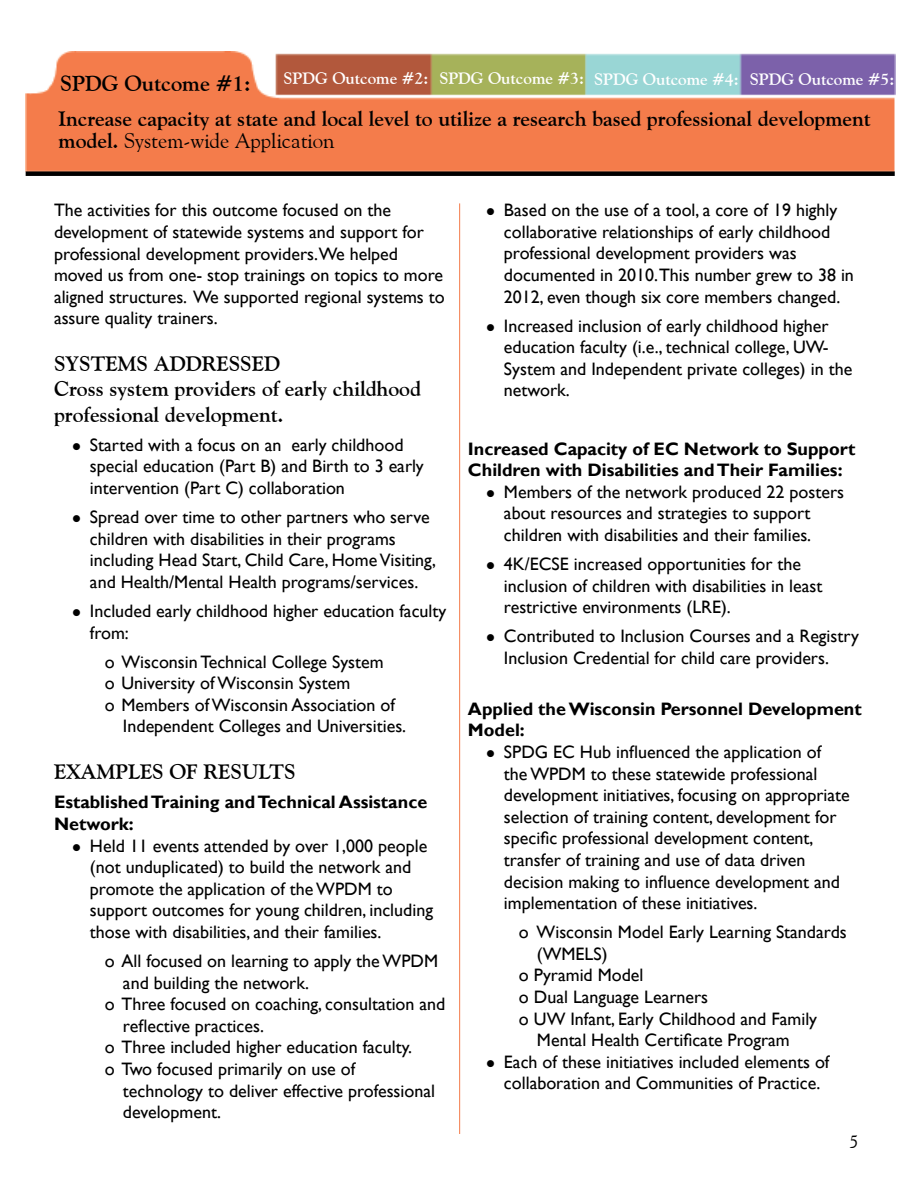
<style>
.page{position:relative;width:918px;height:1188px;background:#fff}
.page>*{position:absolute;margin:0;border:0;box-sizing:border-box;transform-origin:0 0}
.t1{font:700 21.75px "Goudy Old Style BT";color:#000}
.t2{font:700 21px/25.2px "Goudy Old Style BT";color:#000}
.t3{font:18px/21.6px "Gill Sans";color:#000}
.t4{font:700 18px/21.6px "Gill Sans";color:#000}
.t5{font:18px "Goudy Old Style BT";color:#000}
.t6{font:700 16.5px "Goudy Old Style BT";color:#fff}
.s1{font-weight:400}
</style>
<div class="page">
<img style="left:26px;top:51px;width:870px;height:120px">
<div style="left:26px;top:171px;width:869px;height:5px;background:#000"></div>
<hr style="left:459px;top:203px;width:1px;height:931px;background:#f47c4b">
<p class="t1" style="left:60px;top:70px;width:192px">SPDG Outcome #1:</p>
<p class="t6" style="left:284px;top:69px;width:612px">SPDG Outcome #2: SPDG Outcome #3: SPDG Outcome #4: SPDG Outcome #5:</p>
<p class="t2" style="left:59px;top:107px;width:814px;line-height:22.5px">Increase capacity at state and local level to utilize a research based professional development model. <span class="s1">System-wide Application</span></p>
<p class="t3" style="left:54px;top:200px;width:392px">The activities for this outcome focused on the development of statewide systems and support for professional development providers.We helped moved us from one- stop trainings on topics to more aligned structures. We supported regional systems to assure quality trainers.</p>
<p class="t2" style="left:54px;top:351px;width:368px">SYSTEMS ADDRESSED<br>Cross system providers of early childhood professional development.</p>
<p class="t3" style="left:90px;top:434px;width:335px;text-indent:-18px">● Started with a focus on an early childhood special education (Part B) and Birth to 3 early intervention (Part C) collaboration</p>
<p class="t3" style="left:90px;top:507px;width:347px;text-indent:-18px">● Spread over time to other partners who serve children with disabilities in their programs including Head Start, Child Care, Home Visiting, and Health/Mental Health programs/services.</p>
<p class="t3" style="left:90px;top:600px;width:358px;text-indent:-18px">● Included early childhood higher education faculty from:</p>
<p class="t3" style="left:105px;top:651px;width:280px">o Wisconsin Technical College System</p>
<p class="t3" style="left:105px;top:673px;width:247px">o University of Wisconsin System</p>
<p class="t3" style="left:105px;top:694px;width:292px">o Members of Wisconsin Association of</p>
<p class="t3" style="left:123px;top:716px;width:285px">Independent Colleges and Universities.</p>
<p class="t2" style="left:54px;top:759px;width:243px">EXAMPLES OF RESULTS</p>
<p class="t4" style="left:54px;top:792px;width:375px">Established Training and Technical Assistance<br>Network:</p>
<p class="t3" style="left:90px;top:835px;width:345px;text-indent:-18px">● Held 11 events attended by over 1,000 people (not unduplicated) to build the network and promote the application of the WPDM to support outcomes for young children, including those with disabilities, and their families.</p>
<p class="t3" style="left:105px;top:951px;width:335px">o All focused on learning to apply the WPDM</p>
<p class="t3" style="left:123px;top:972px;width:187px">and building the network.</p>
<p class="t3" style="left:105px;top:994px;width:342px">o Three focused on coaching, consultation and</p>
<p class="t3" style="left:123px;top:1015px;width:142px">reflective practices.</p>
<p class="t3" style="left:105px;top:1037px;width:309px">o Three included higher education faculty.</p>
<p class="t3" style="left:105px;top:1059px;width:252px">o Two focused primarily on use of</p>
<p class="t3" style="left:123px;top:1080px;width:314px">technology to deliver effective professional</p>
<p class="t3" style="left:123px;top:1102px;width:99px">development.</p>
<p class="t3" style="left:504px;top:200px;width:351px;text-indent:-18px">● Based on the use of a tool, a core of 19 highly collaborative relationships of early childhood professional development providers was documented in 2010.This number grew to 38 in 2012, even though six core members changed.</p>
<p class="t3" style="left:504px;top:315px;width:350px;text-indent:-18px">● Increased inclusion of early childhood higher education faculty (i.e., technical college, UW-System and Independent private colleges) in the network.</p>
<p class="t4" style="left:468px;top:438px;width:389px">Increased Capacity of EC Network to Support<br>Children with Disabilities and Their Families:</p>
<p class="t3" style="left:504px;top:481px;width:342px;text-indent:-18px">● Members of the network produced 22 posters about resources and strategies to support children with disabilities and their families.</p>
<p class="t3" style="left:504px;top:554px;width:320px;text-indent:-18px">● 4K/ECSE increased opportunities for the inclusion of children with disabilities in least restrictive environments (LRE).</p>
<p class="t3" style="left:504px;top:626px;width:357px;text-indent:-18px">● Contributed to Inclusion Courses and a Registry<br>Inclusion Credential for child care providers.</p>
<p class="t4" style="left:468px;top:698px;width:395px">Applied the Wisconsin Personnel Development<br>Model:</p>
<p class="t3" style="left:504px;top:741px;width:347px;text-indent:-18px">● SPDG EC Hub influenced the application of<br>the WPDM to these statewide professional development initiatives, focusing on appropriate selection of training content, development for specific professional development content, transfer of training and use of data driven decision making to influence development and implementation of these initiatives.</p>
<p class="t3" style="left:519px;top:922px;width:329px">o Wisconsin Model Early Learning Standards</p>
<p class="t3" style="left:537px;top:943px;width:72px">(WMELS)</p>
<p class="t3" style="left:519px;top:965px;width:126px">o Pyramid Model</p>
<p class="t3" style="left:519px;top:987px;width:191px">o Dual Language Learners</p>
<p class="t3" style="left:519px;top:1008px;width:300px">o UW Infant, Early Childhood and Family</p>
<p class="t3" style="left:537px;top:1030px;width:254px">Mental Health Certificate Program</p>
<p class="t3" style="left:486px;top:1051px;width:345px;text-align:center">● Each of these initiatives included elements of collaboration and Communities of Practice.</p>
<p class="t5" style="left:850px;top:1130px;width:10px">5</p>
</div>
